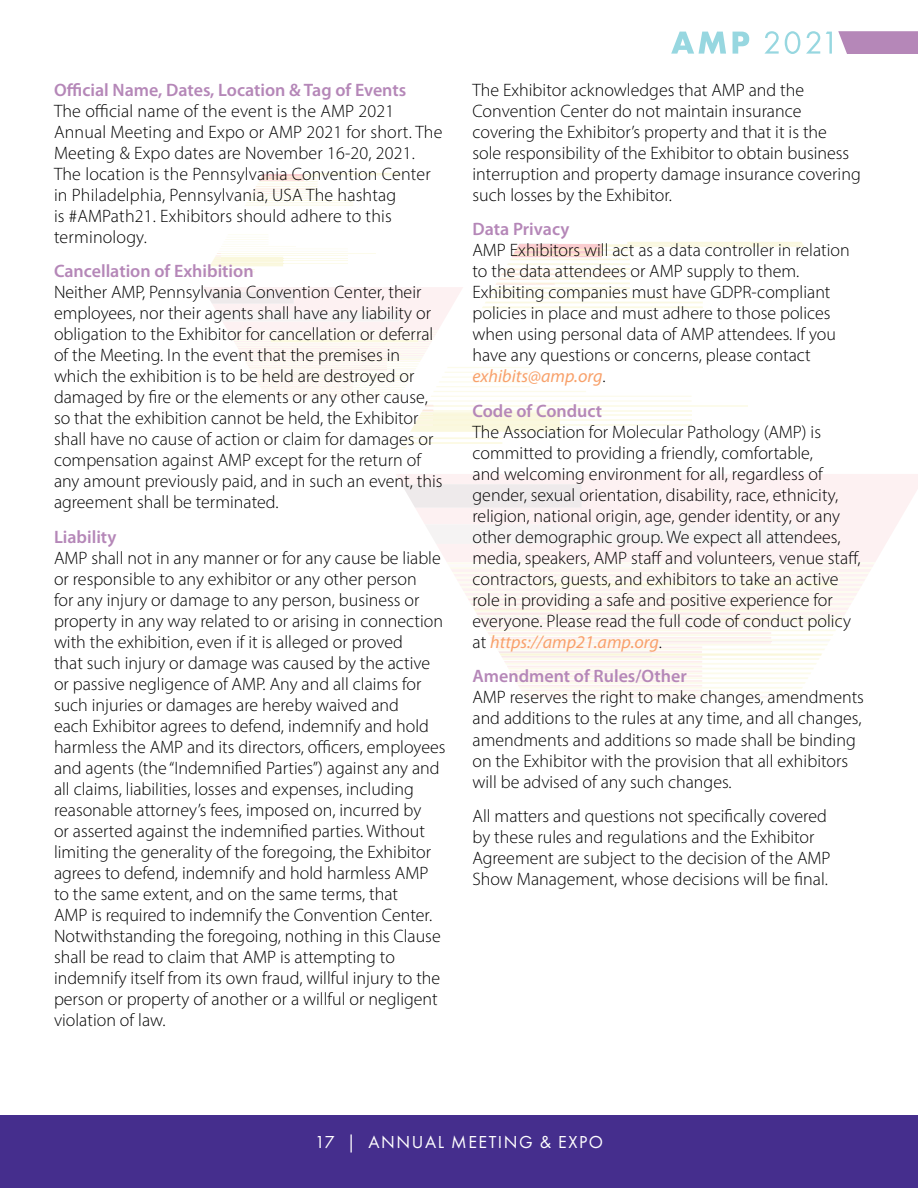
<style>
.page{position:relative;width:918px;height:1188px;background:#fff}
.page>*{position:absolute;margin:0;border:0;box-sizing:border-box;transform-origin:0 0}
.t1{font:300 18px/21px "Myriad Pro";color:#000}
.t2{font:600 18px "Myriad Pro";color:#b587b8}
.t3{font:18px "Futura PT";letter-spacing:.085em;color:#fff}
.s1{font-weight:400;font-style:italic;color:#f8a16b}
</style>
<div class="page">
<div style="left:0;top:1115px;width:918px;height:73px;background:#452e8d"></div>
<svg style="left:671px;top:31px;width:161px;height:23px"></svg>
<svg style="left:838px;top:31px;width:80px;height:23px;background:#b98fbc"></svg>
<svg style="left:396px;top:474px;width:522px;height:88px;fill:#fdf1f2"></svg>
<div style="left:401px;top:484px;width:181px;height:24px;background:#eeeaeb"></div>
<div style="left:425px;top:524px;width:372px;height:20px;background:#f5f3f3"></div>
<svg style="left:447px;top:562px;width:428px;height:136px"></svg>
<hr style="left:482px;top:623px;width:289px;height:1px;background:#f8b2b5">
<hr style="left:228px;top:234px;width:40px;height:1px;background:#f7f2bd">
<hr style="left:226px;top:237px;width:42px;height:1px;background:#f7f2bd">
<svg style="left:203px;top:239px;width:601px;height:210px"></svg>
<svg style="left:245px;top:173px;width:158px;height:33px"></svg>
<p class="t2" style="left:54px;top:78px;width:354px">Official Name, Dates, Location &amp; Tag of Events</p>
<p class="t1" style="left:54px;top:100px;width:390px">The official name of the event is the AMP 2021<br>Annual Meeting and Expo or AMP 2021 for short. The Meeting &amp; Expo dates are November 16-20, 2021.<br>The location is the Pennsylvania Convention Center in Philadelphia, Pennsylvania, USA The hashtag<br>is #AMPath21. Exhibitors should adhere to this terminology.</p>
<p class="t2" style="left:54px;top:260px;width:201px">Cancellation of Exhibition</p>
<p class="t1" style="left:54px;top:281px;width:390px">Neither AMP, Pennsylvania Convention Center, their employees, nor their agents shall have any liability or obligation to the Exhibitor for cancellation or deferral of the Meeting. In the event that the premises in which the exhibition is to be held are destroyed or damaged by fire or the elements or any other cause, so that the exhibition cannot be held, the Exhibitor shall have no cause of action or claim for damages or compensation against AMP except for the return of any amount previously paid, and in such an event, this agreement shall be terminated.</p>
<p class="t2" style="left:54px;top:525px;width:64px">Liability</p>
<p class="t1" style="left:54px;top:547px;width:393px">AMP shall not in any manner or for any cause be liable or responsible to any exhibitor or any other person<br>for any injury or damage to any person, business or property in any way related to or arising in connection with the exhibition, even if it is alleged or proved<br>that such injury or damage was caused by the active or passive negligence of AMP. Any and all claims for such injuries or damages are hereby waived and<br>each Exhibitor agrees to defend, indemnify and hold harmless the AMP and its directors, officers, employees and agents (the “Indemnified Parties”) against any and all claims, liabilities, losses and expenses, including reasonable attorney’s fees, imposed on, incurred by<br>or asserted against the indemnified parties. Without limiting the generality of the foregoing, the Exhibitor agrees to defend, indemnify and hold harmless AMP to the same extent, and on the same terms, that<br>AMP is required to indemnify the Convention Center.<br>Notwithstanding the foregoing, nothing in this Clause shall be read to claim that AMP is attempting to indemnify itself from its own fraud, willful injury to the person or property of another or a willful or negligent violation of law.</p>
<p class="t1" style="left:472px;top:79px;width:390px">The Exhibitor acknowledges that AMP and the Convention Center do not maintain insurance covering the Exhibitor’s property and that it is the<br>sole responsibility of the Exhibitor to obtain business interruption and property damage insurance covering such losses by the Exhibitor.</p>
<p class="t2" style="left:472px;top:218px;width:98px">Data Privacy</p>
<p class="t1" style="left:472px;top:240px;width:379px">AMP Exhibitors will act as a data controller in relation to the data attendees or AMP supply to them.<br>Exhibiting companies must have GDPR-compliant policies in place and must adhere to those polices when using personal data of AMP attendees. If you have any questions or concerns, please contact <span class="s1">exhibits@amp.org</span>.</p>
<p class="t2" style="left:472px;top:399px;width:131px">Code of Conduct</p>
<p class="t1" style="left:472px;top:421px;width:390px">The Association for Molecular Pathology (AMP) is committed to providing a friendly, comfortable,<br>and welcoming environment for all, regardless of gender, sexual orientation, disability, race, ethnicity, religion, national origin, age, gender identity, or any other demographic group. We expect all attendees, media, speakers, AMP staff and volunteers, venue staff, contractors, guests, and exhibitors to take an active role in providing a safe and positive experience for everyone. Please read the full code of conduct policy at <span class="s1">https://amp21.amp.org</span>.</p>
<p class="t2" style="left:472px;top:665px;width:216px">Amendment of Rules/Other</p>
<p class="t1" style="left:472px;top:687px;width:393px">AMP reserves the right to make changes, amendments and additions to the rules at any time, and all changes, amendments and additions so made shall be binding on the Exhibitor with the provision that all exhibitors will be advised of any such changes.</p>
<p class="t1" style="left:472px;top:805px;width:360px">All matters and questions not specifically covered by these rules and regulations and the Exhibitor Agreement are subject to the decision of the AMP Show Management, whose decisions will be final.</p>
<p class="t3" style="left:315px;top:1131px;width:290px">17 | ANNUAL MEETING &amp; EXPO</p>
</div>
